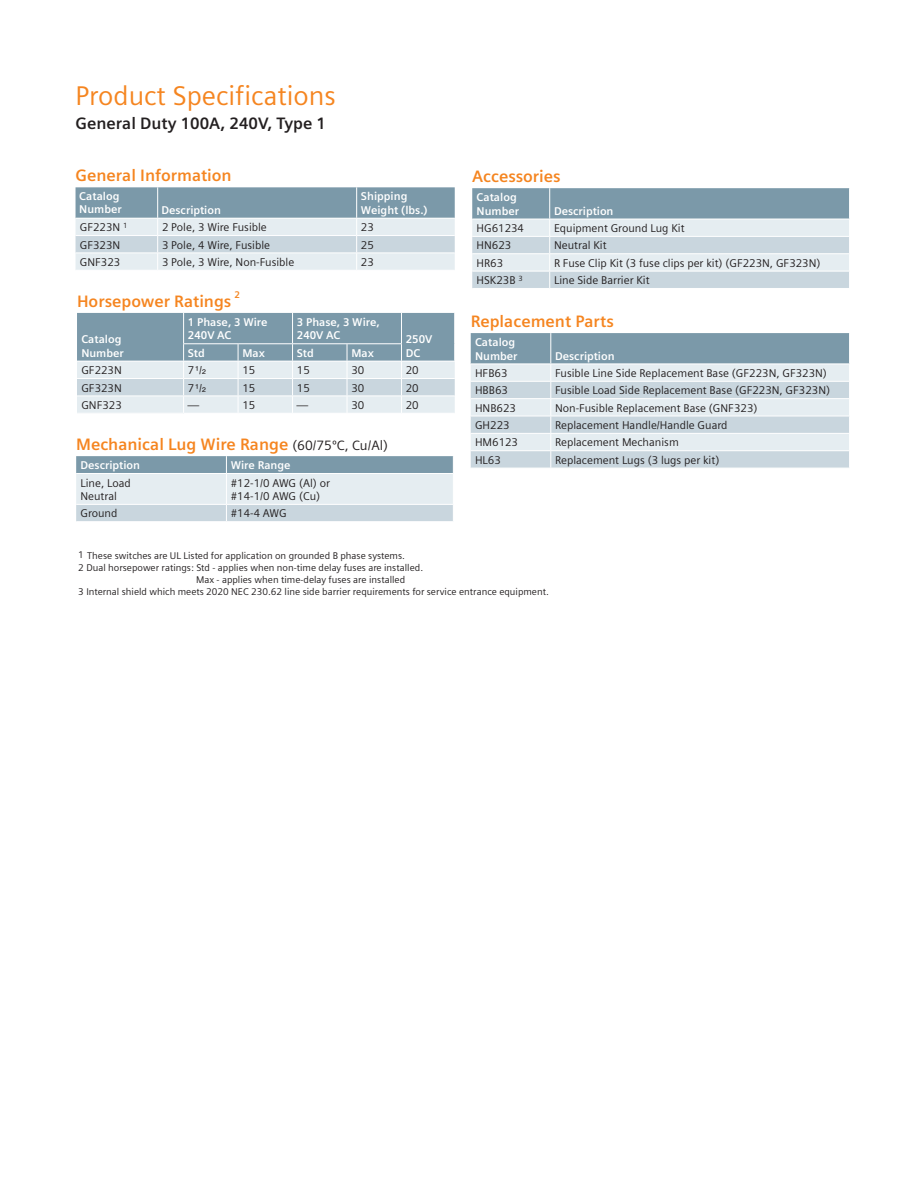
<style>
.page{position:relative;width:918px;height:1188px;background:#fff}
.page>*{position:absolute;margin:0;border:0;box-sizing:border-box;transform-origin:0 0}
._01__Headline__36pt{font:27px "Siemens Sans";color:#f58520}
.t1{font:700 16.5px "Siemens Sans OT";color:#f58520}
._01__Headline__36pt-2{font:700 16.5px "Siemens Sans";color:#231f20}
.Chart_text{font:11.25px/13.5px "Siemens Sans OT";color:#231f20}
.t2{font:700 11.25px/13.5px "Siemens Sans OT";color:#fff}
.t3{font:11.25px "Helvetica Fraction";color:#231f20}
.t4{font:9.75px "Siemens Sans OT";color:#231f20}
.t5{font:700 9.6px "Siemens Sans OT";color:#f58520}
.s1{font-family:"Siemens Sans OT"}
.s2{font-family:"Siemens Sans"}
.s3{font-weight:400;font-size:13.5px;color:#231f20}
</style>
<div class="page">
<svg style="left:76px;top:456px;width:378px;height:65px;background:#c3d2da"></svg>
<hr style="left:76px;top:504px;width:150px;height:1px;background:#fff">
<hr style="left:226px;top:504px;width:228px;height:1px;background:#fff">
<svg style="left:76px;top:187px;width:379px;height:83px;background:#bacad3"></svg>
<svg style="left:77px;top:313px;width:378px;height:100px;background:#b1c4ce"></svg>
<svg style="left:472px;top:188px;width:378px;height:100px;background:#bdcdd5"></svg>
<svg style="left:471px;top:333px;width:379px;height:135px;background:#c2d1d9"></svg>
<hr style="left:471px;top:381px;width:80px;height:1px;background:#fff">
<hr style="left:551px;top:381px;width:299px;height:1px;background:#fff">
<hr style="left:471px;top:398px;width:80px;height:1px;background:#fff">
<hr style="left:551px;top:398px;width:299px;height:1px;background:#fff">
<hr style="left:471px;top:416px;width:80px;height:1px;background:#fff">
<hr style="left:551px;top:416px;width:299px;height:1px;background:#fff">
<hr style="left:471px;top:433px;width:80px;height:1px;background:#fff">
<hr style="left:551px;top:433px;width:299px;height:1px;background:#fff">
<hr style="left:471px;top:450px;width:80px;height:1px;background:#fff">
<hr style="left:551px;top:450px;width:299px;height:1px;background:#fff">
<p class="_01__Headline__36pt" style="left:76px;top:80px;width:262px">Product Specifications</p>
<p class="_01__Headline__36pt-2" style="left:76px;top:114px;width:252px">General Duty 100A, 240V, Type 1</p>
<p class="t1" style="left:76px;top:166px;width:158px">General Information</p>
<p class="t2" style="left:79px;top:189px;width:42px">Catalog</p>
<p class="t2" style="left:79px;top:203px;width:44px">Number</p>
<p class="t2" style="left:161px;top:204px;width:61px">Description</p>
<p class="t2" style="left:361px;top:190px;width:68px">Shipping<br>Weight (lbs.)</p>
<p class="Chart_text" style="left:80px;top:221px;width:49px">GF223N <sup>1</sup></p>
<p class="Chart_text" style="left:162px;top:221px;width:106px">2 Pole, 3 Wire Fusible</p>
<p class="Chart_text" style="left:361px;top:221px;width:14px">23</p>
<p class="Chart_text" style="left:80px;top:238px;width:42px">GF323N</p>
<p class="Chart_text" style="left:162px;top:238px;width:110px">3 Pole, 4 Wire, Fusible</p>
<p class="Chart_text" style="left:361px;top:238px;width:14px">25</p>
<p class="Chart_text" style="left:80px;top:255px;width:42px">GNF323</p>
<p class="Chart_text" style="left:162px;top:255px;width:134px">3 Pole, 3 Wire, Non-Fusible</p>
<p class="Chart_text" style="left:361px;top:255px;width:14px">23</p>
<p class="t1" style="left:77px;top:292px;width:156px">Horsepower Ratings</p>
<p class="t5" style="left:234px;top:290px;width:7px">2</p>
<p class="t2" style="left:81px;top:333px;width:42px">Catalog</p>
<p class="t2" style="left:81px;top:346px;width:44px">Number</p>
<p class="t2" style="left:188px;top:315px;width:81px">1 Phase, 3 Wire<br>240V AC</p>
<p class="t2" style="left:297px;top:315px;width:84px">3 Phase, 3 Wire,<br>240V AC</p>
<p class="t2" style="left:406px;top:333px;width:28px">250V</p>
<p class="t2" style="left:188px;top:346px;width:18px">Std</p>
<p class="t2" style="left:242px;top:346px;width:24px">Max</p>
<p class="t2" style="left:297px;top:346px;width:18px">Std</p>
<p class="t2" style="left:351px;top:346px;width:24px">Max</p>
<p class="t2" style="left:406px;top:346px;width:16px">DC</p>
<p class="Chart_text" style="left:81px;top:364px;width:42px">GF223N</p>
<p class="t3" style="left:188px;top:365px;width:19px"><span class="s1">7</span>Z<span class="s2">/</span>x</p>
<p class="Chart_text" style="left:242px;top:364px;width:14px">15</p>
<p class="Chart_text" style="left:297px;top:364px;width:14px">15</p>
<p class="Chart_text" style="left:351px;top:364px;width:14px">30</p>
<p class="Chart_text" style="left:406px;top:364px;width:14px">20</p>
<p class="Chart_text" style="left:81px;top:381px;width:42px">GF323N</p>
<p class="t3" style="left:188px;top:383px;width:19px"><span class="s1">7</span>Z<span class="s2">/</span>x</p>
<p class="Chart_text" style="left:242px;top:381px;width:14px">15</p>
<p class="Chart_text" style="left:297px;top:381px;width:14px">15</p>
<p class="Chart_text" style="left:351px;top:381px;width:14px">30</p>
<p class="Chart_text" style="left:406px;top:381px;width:14px">20</p>
<p class="Chart_text" style="left:81px;top:398px;width:42px">GNF323</p>
<p class="Chart_text" style="left:188px;top:398px;width:13px">—</p>
<p class="Chart_text" style="left:242px;top:398px;width:14px">15</p>
<p class="Chart_text" style="left:297px;top:398px;width:13px">—</p>
<p class="Chart_text" style="left:351px;top:398px;width:14px">30</p>
<p class="Chart_text" style="left:406px;top:398px;width:14px">20</p>
<p class="t1" style="left:76px;top:435px;width:313px">Mechanical Lug Wire Range <span class="s3">(60/75ºC, Cu/Al)</span></p>
<p class="t2" style="left:81px;top:459px;width:61px">Description</p>
<p class="t2" style="left:231px;top:459px;width:61px">Wire Range</p>
<p class="Chart_text" style="left:81px;top:476px;width:52px">Line, Load<br>Neutral</p>
<p class="Chart_text" style="left:231px;top:476px;width:101px">#12-1/0 AWG (Al) or #14-1/0 AWG (Cu)</p>
<p class="Chart_text" style="left:81px;top:507px;width:39px">Ground</p>
<p class="Chart_text" style="left:231px;top:507px;width:57px">#14-4 AWG</p>
<p class="t1" style="left:472px;top:167px;width:90px">Accessories</p>
<p class="t2" style="left:477px;top:191px;width:42px">Catalog</p>
<p class="t2" style="left:477px;top:204px;width:44px">Number</p>
<p class="t2" style="left:554px;top:204px;width:61px">Description</p>
<p class="Chart_text" style="left:477px;top:221px;width:49px">HG61234</p>
<p class="Chart_text" style="left:554px;top:221px;width:132px">Equipment Ground Lug Kit</p>
<p class="Chart_text" style="left:477px;top:239px;width:36px">HN623</p>
<p class="Chart_text" style="left:554px;top:239px;width:54px">Neutral Kit</p>
<p class="Chart_text" style="left:477px;top:256px;width:28px">HR63</p>
<p class="Chart_text" style="left:554px;top:256px;width:268px">R Fuse Clip Kit (3 fuse clips per kit) (GF223N, GF323N)</p>
<p class="Chart_text" style="left:477px;top:274px;width:48px">HSK23B <sup>3</sup></p>
<p class="Chart_text" style="left:554px;top:274px;width:97px">Line Side Barrier Kit</p>
<p class="t1" style="left:471px;top:312px;width:145px">Replacement Parts</p>
<p class="t2" style="left:475px;top:335px;width:44px">Catalog<br>Number</p>
<p class="t2" style="left:555px;top:349px;width:61px">Description</p>
<p class="Chart_text" style="left:475px;top:366px;width:34px">HFB63</p>
<p class="Chart_text" style="left:555px;top:366px;width:273px">Fusible Line Side Replacement Base (GF223N, GF323N)</p>
<p class="Chart_text" style="left:475px;top:384px;width:34px">HBB63</p>
<p class="Chart_text" style="left:555px;top:384px;width:277px">Fusible Load Side Replacement Base (GF223N, GF323N)</p>
<p class="Chart_text" style="left:475px;top:401px;width:42px">HNB623</p>
<p class="Chart_text" style="left:555px;top:401px;width:204px">Non-Fusible Replacement Base (GNF323)</p>
<p class="Chart_text" style="left:475px;top:418px;width:36px">GH223</p>
<p class="Chart_text" style="left:555px;top:418px;width:174px">Replacement Handle/Handle Guard</p>
<p class="Chart_text" style="left:475px;top:436px;width:45px">HM6123</p>
<p class="Chart_text" style="left:555px;top:436px;width:125px">Replacement Mechanism</p>
<p class="Chart_text" style="left:475px;top:453px;width:27px">HL63</p>
<p class="Chart_text" style="left:555px;top:453px;width:166px">Replacement Lugs (3 lugs per kit)</p>
<p class="t4" style="left:78px;top:551px;width:328px">1 These switches are UL Listed for application on grounded B phase systems.</p>
<p class="t4" style="left:78px;top:563px;width:346px">2 Dual horsepower ratings: Std - applies when non-time delay fuses are installed.</p>
<p class="t4" style="left:196px;top:575px;width:211px">Max - applies when time-delay fuses are installed</p>
<p class="t4" style="left:78px;top:587px;width:472px">3 Internal shield which meets 2020 NEC 230.62 line side barrier requirements for service entrance equipment.</p>
</div>
